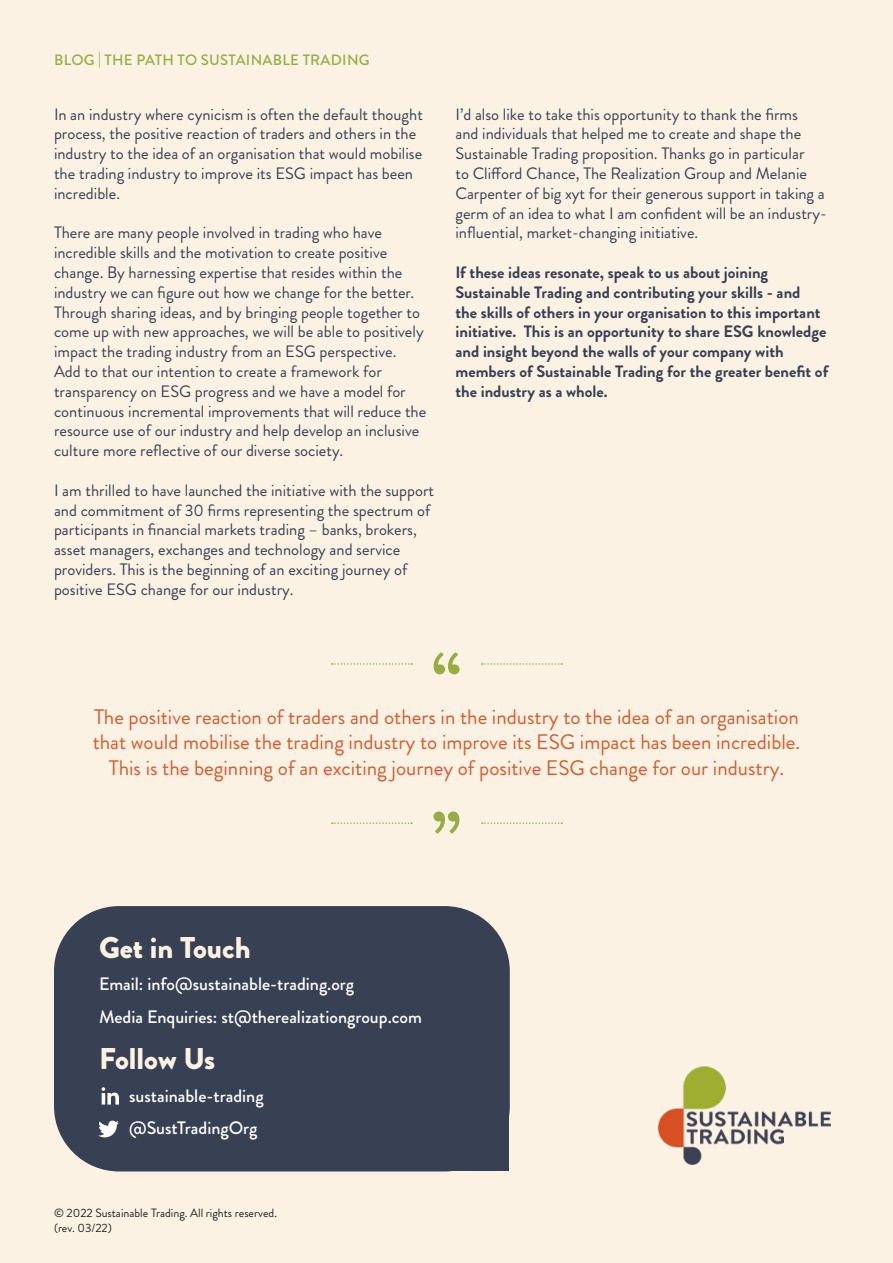
<style>
.page{position:relative;width:893px;height:1263px;background:#fbf2e3}
.page>*{position:absolute;margin:0;border:0;box-sizing:border-box;transform-origin:0 0}
.t1{font:700 75px "Brandon Grotesque";color:#95ad43}
.t2{font:900 30px "Brandon Grotesque";color:#fbf2e3}
.pull_out_quote{font:21px/25.2px "Brandon Grotesque";color:#da5a2e;text-align:center}
.social{font:500 18px "Brandon Grotesque";color:#fff}
.Body{font:16.5px/19.8px "Brandon Grotesque";color:#384053}
.t3{font:700 16.5px/19.8px "Brandon Grotesque";color:#384053}
.t4{font:500 15px "Brandon Grotesque";letter-spacing:.02em;color:#95ad43}
.t5{font:12px "Brandon Grotesque";color:#231f20}
</style>
<div class="page">
<img style="left:659px;top:1066px;width:172px;height:99px">
<div style="left:54px;top:906px;width:456px;height:265px;background:#384053;border-radius:65px"></div>
<div style="left:335px;top:1034px;width:174px;height:137px;background:#384053"></div>
<svg style="left:102px;top:1087px;width:17px;height:17px"></svg>
<svg style="left:98px;top:1120px;width:21px;height:17px"></svg>
<svg style="left:332px;top:663px;width:80px;height:2px"></svg>
<svg style="left:482px;top:663px;width:80px;height:2px"></svg>
<svg style="left:332px;top:822px;width:80px;height:2px"></svg>
<svg style="left:482px;top:822px;width:80px;height:2px"></svg>
<p class="t4" style="left:54px;top:49px;width:317px">BLOG | THE PATH TO SUSTAINABLE TRADING</p>
<p class="Body" style="left:54px;top:104px;width:370px">In an industry where cynicism is often the default thought process, the positive reaction of traders and others in the industry to the idea of an organisation that would mobilise the trading industry to improve its ESG impact has been incredible.</p>
<p class="Body" style="left:54px;top:223px;width:374px">There are many people involved in trading who have incredible skills and the motivation to create positive change. By harnessing expertise that resides within the industry we can figure out how we change for the better.<br>Through sharing ideas, and by bringing people together to come up with new approaches, we will be able to positively impact the trading industry from an ESG perspective.<br>Add to that our intention to create a framework for transparency on ESG progress and we have a model for continuous incremental improvements that will reduce the resource use of our industry and help develop an inclusive culture more reflective of our diverse society.</p>
<p class="Body" style="left:54px;top:480px;width:382px">I am thrilled to have launched the initiative with the support and commitment of 30 firms representing the spectrum of participants in financial markets trading – banks, brokers, asset managers, exchanges and technology and service providers. This is the beginning of an exciting journey of positive ESG change for our industry.</p>
<p class="Body" style="left:455px;top:104px;width:373px">I’d also like to take this opportunity to thank the firms<br>and individuals that helped me to create and shape the Sustainable Trading proposition. Thanks go in particular<br>to Clifford Chance, The Realization Group and Melanie Carpenter of big xyt for their generous support in taking a germ of an idea to what I am confident will be an industry&shy;influential, market-changing initiative.</p>
<p class="t3" style="left:455px;top:263px;width:374px">If these ideas resonate, speak to us about joining Sustainable Trading and contributing your skills - and<br>the skills of others in your organisation to this important initiative. This is an opportunity to share ESG knowledge and insight beyond the walls of your company with members of Sustainable Trading for the greater benefit of the industry as a whole.</p>
<p class="t1" style="left:432px;top:627px;width:31px">“</p>
<p class="pull_out_quote" style="left:93px;top:704px;width:709px">The positive reaction of traders and others in the industry to the idea of an organisation that would mobilise the trading industry to improve its ESG impact has been incredible.<br>This is the beginning of an exciting journey of positive ESG change for our industry.</p>
<p class="t1" style="left:432px;top:786px;width:31px">”</p>
<p class="t2" style="left:99px;top:926px;width:153px">Get in Touch</p>
<p class="social" style="left:99px;top:972px;width:257px">Email: info@sustainable-trading.org</p>
<p class="social" style="left:99px;top:1004px;width:324px">Media Enquiries: st@therealizationgroup.com</p>
<p class="t2" style="left:99px;top:1038px;width:118px">Follow Us</p>
<p class="social" style="left:129px;top:1083px;width:136px">sustainable-trading</p>
<p class="social" style="left:129px;top:1116px;width:130px">@SustTradingOrg</p>
<p class="t5" style="left:54px;top:1205px;width:225px">© 2022 Sustainable Trading. All rights reserved.</p>
<p class="t5" style="left:54px;top:1219px;width:59px">(rev. 03/22)</p>
</div>
